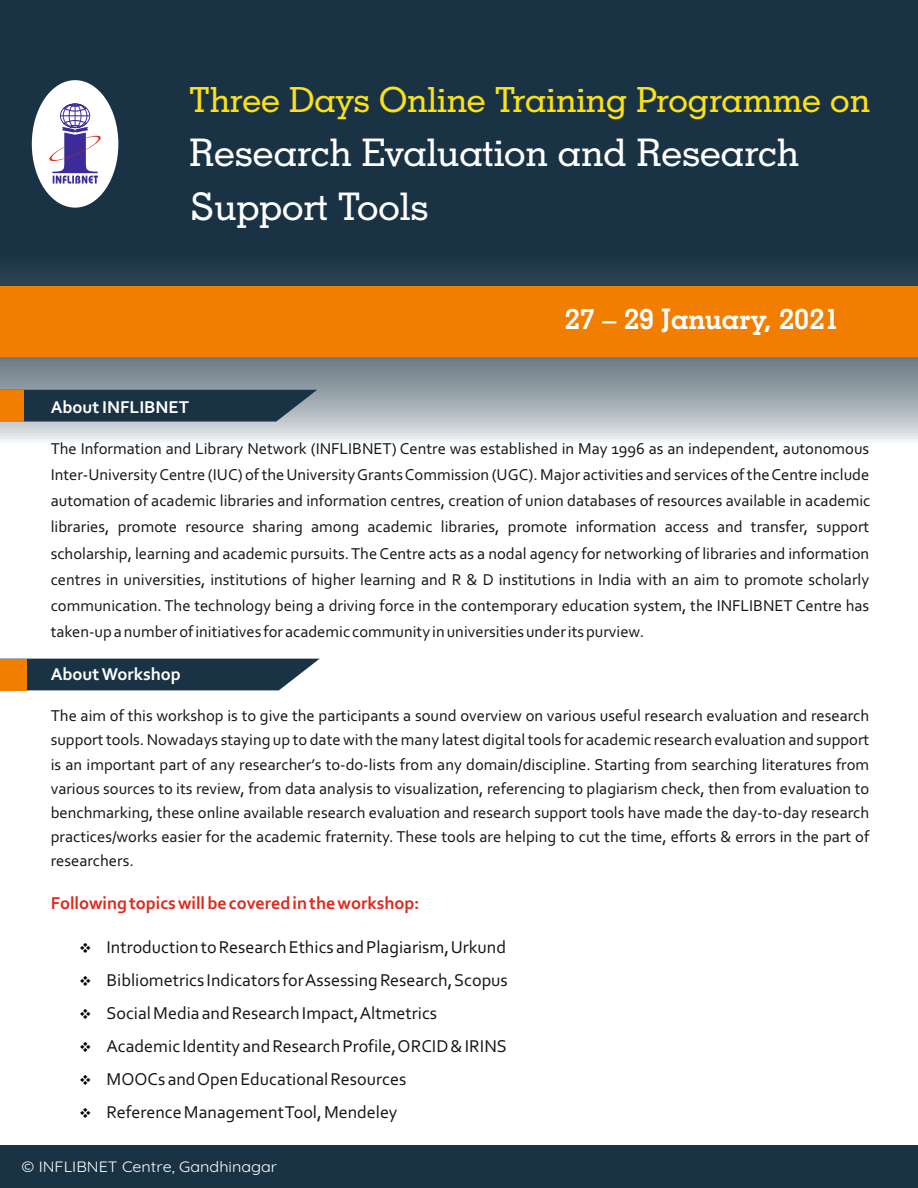
<style>
.page{position:relative;width:918px;height:1188px;background:#fff}
.page>*{position:absolute;margin:0;border:0;box-sizing:border-box;transform-origin:0 0}
.t1{font:500 38.1px/54.8px "Geometric Slab 703 BT";color:#fff}
.t2{font:500 34.65px "Geometric Slab 703 BT";color:#fbe116}
.t3{font:700 28.35px "Geometric Slab 703 BT";color:#fff}
.t4{font:18px "Corbel";color:#151616}
.t5{font:700 18px "Corbel";color:#dd2b1c}
.t6{font:700 18px "Corbel";color:#fff}
.t7{font:16.5px/26.2px "Corbel";color:#151616;text-align:justify}
.t8{font:15px "Quicksand";color:#fff;scale:1.08 1}
.s1{color:#000}
</style>
<div class="page">
<div style="left:0;top:1145px;width:918px;height:43px;background:#1a3344"></div>
<svg style="left:0;top:1px;width:918px;height:440px;background:#374d5b"></svg>
<svg style="left:24px;top:390px;width:293px;height:32px;background:#263e4e"></svg>
<div style="left:0;top:390px;width:24px;height:32px;background:#f27e00"></div>
<svg style="left:26px;top:659px;width:293px;height:31px;background:#2a4050"></svg>
<div style="left:0;top:659px;width:26px;height:31px;background:#f27e00"></div>
<div style="left:32px;top:80px;width:86px;height:128px;background:#fff;border-radius:50%"></div>
<svg style="left:49px;top:103px;width:52px;height:81px"></svg>
<div style="left:0;top:286px;width:918px;height:71px;background:#f27e00"></div>
<h2 class="t2" style="left:190px;top:85px;width:682px">Three Days Online Training Programme on</h2>
<h1 class="t1" style="left:190px;top:128px;width:611px">Research Evaluation and Research<br>Support Tools</h1>
<h3 class="t3" style="left:565px;top:307px;width:276px">27 – 29 January, 2021</h3>
<p class="t6" style="left:51px;top:399px;width:140px">About INFLIBNET</p>
<p class="t7" style="left:51px;top:437px;width:821px">The Information and Library Network (INFLIBNET) Centre was established in May 1996 as an independent, autonomous Inter-University Centre (IUC) of the University Grants Commission (UGC). Major activities and services of the Centre include automation of academic libraries and information centres, creation of union databases of resources available in academic libraries, promote resource sharing among academic libraries, promote information access and transfer, support scholarship, learning and academic pursuits. The Centre acts as a nodal agency for networking of libraries and information centres in universities, institutions of higher learning and R &amp; D institutions in India with an aim to promote scholarly communication. The technology being a driving force in the contemporary education system, the INFLIBNET Centre has taken-up a number of initiatives for academic community in universities under its purview.</p>
<p class="t6" style="left:51px;top:667px;width:132px">About Workshop</p>
<p class="t7" style="left:51px;top:705px;width:820px;line-height:24.2px">The aim of this workshop is to give the participants a sound overview on various useful research evaluation and research support tools. Nowadays staying up to date with the many latest digital tools for academic research evaluation and support is an important part of any researcher’s to-do-lists from any domain/discipline. Starting from searching literatures from various sources to its review, from data analysis to visualization, referencing to plagiarism check, then from evaluation to benchmarking, these online available research evaluation and research support tools have made the day-to-day research practices/works easier for the academic fraternity. These tools are helping to cut the time, efforts &amp; errors in the part of researchers.</p>
<p class="t5" style="left:51px;top:896px;width:370px">Following topics will be covered in the workshop:</p>
<p class="t4" style="left:79px;top:940px;width:429px"><span class="s1">❖</span> Introduction to Research Ethics and Plagiarism, Urkund</p>
<p class="t4" style="left:79px;top:973px;width:430px"><span class="s1">❖</span> Bibliometrics Indicators for Assessing Research, Scopus</p>
<p class="t4" style="left:79px;top:1006px;width:360px"><span class="s1">❖</span> Social Media and Research Impact, Altmetrics</p>
<p class="t4" style="left:79px;top:1039px;width:429px"><span class="s1">❖</span> Academic Identity and Research Profile, ORCID &amp; IRINS</p>
<p class="t4" style="left:79px;top:1072px;width:329px"><span class="s1">❖</span> MOOCs and Open Educational Resources</p>
<p class="t4" style="left:79px;top:1105px;width:320px"><span class="s1">❖</span> Reference Management Tool, Mendeley</p>
<p class="t8" style="left:21px;top:1157px;width:238px">© INFLIBNET Centre, Gandhinagar</p>
</div>
